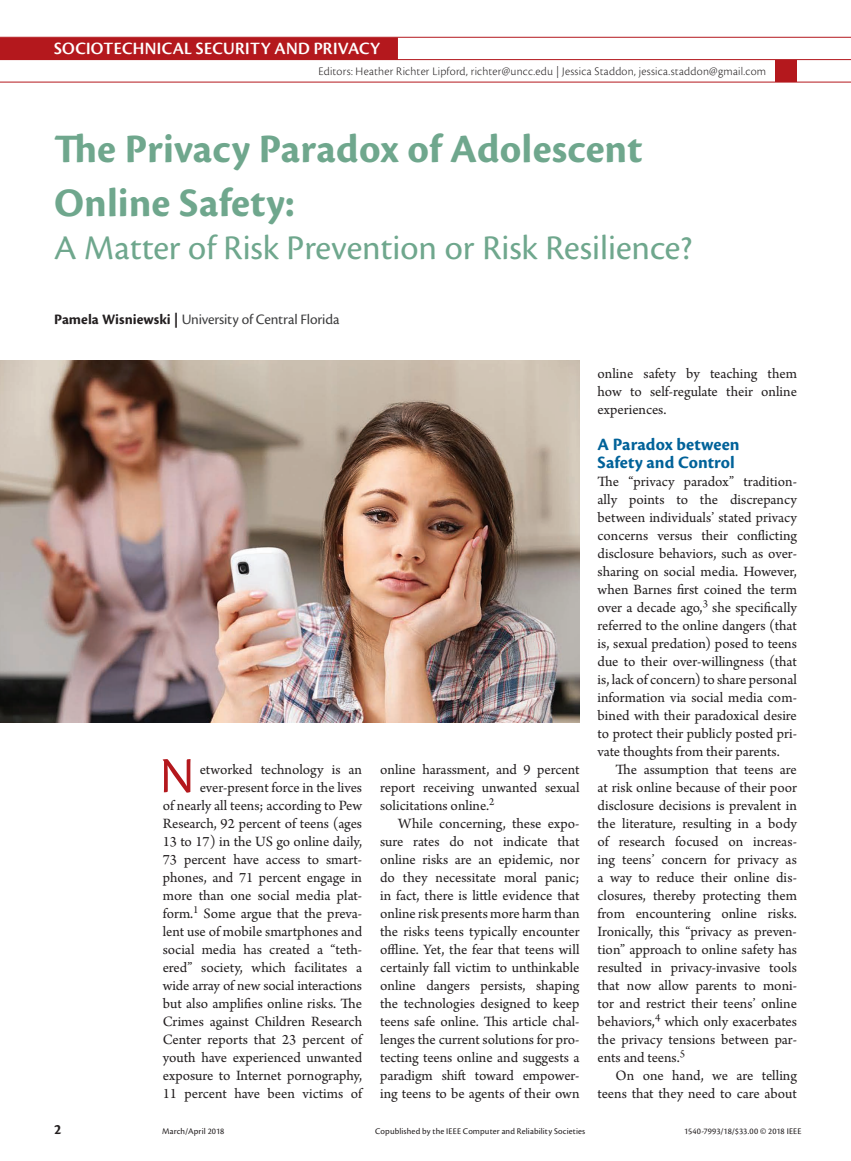
<style>
.page{position:relative;width:851px;height:1161px;background:#fff}
.page>*{position:absolute;margin:0;border:0;box-sizing:border-box;transform-origin:0 0}
.t1{font:52.35px "Cronos Pro";color:#b4181d}
.t2{font:700 42px/54px "Cronos Pro";letter-spacing:.005em;color:#6fa78d}
.t3{font:36px "Cronos Pro";color:#6fa78d}
.t4{font:18px "Cronos Pro Semibold Disp";letter-spacing:.02em;color:#fff}
.t5{font:700 18px/18px "Cronos Pro";letter-spacing:.005em;color:#006299}
.t6{font:15px/18px "Arno Pro";letter-spacing:-.005em;color:#231f20;text-align:justify}
.t7{font:15px "Cronos Pro";letter-spacing:-.01em;color:#3e3e3f}
.t8{font:700 15px "Cronos Pro";color:#231f20}
.t9{font:300 12px "Cronos Pro";letter-spacing:.02em;color:#231f20}
.t10{font:9px "Cronos Pro";letter-spacing:.015em;color:#231f20}
.s1{font-weight:700;color:#231f20}
</style>
<div class="page">
<hr style="left:0;top:37px;width:850px;height:1px;background:#b4181d">
<hr style="left:0;top:59px;width:850px;height:1px;background:#b4181d">
<hr style="left:0;top:82px;width:850px;height:1px;background:#b4181d">
<div style="left:775px;top:60px;width:21px;height:22px;background:#b4181d"></div>
<div style="left:0;top:38px;width:398px;height:22px;background:#b4181d"></div>
<img style="left:0;top:360px;width:579px;height:362px">
<p class="t4" style="left:54px;top:38px;width:327px">SOCIOTECHNICAL SECURITY AND PRIVACY</p>
<p class="t9" style="left:318px;top:64px;width:449px">Editors: Heather Richter Lipford, richter@uncc.edu | Jessica Staddon, jessica.staddon@gmail.com</p>
<h2 class="t2" style="left:54px;top:123px;width:590px">The Privacy Paradox of Adolescent<br>Online Safety:</h2>
<h3 class="t3" style="left:54px;top:227px;width:639px">A Matter of Risk Prevention or Risk Resilience?</h3>
<p class="t7" style="left:54px;top:311px;width:287px"><span class="s1">Pamela Wisniewski |</span> University of Central Florida</p>
<h1 class="t1" style="left:160px;top:746px;width:36px">N</h1>
<p class="t6" style="left:163px;top:761px;width:201px;text-align:right">etworked technology is an ever-present force in the lives<br>of nearly all teens; according to Pew Research, 92 percent of teens (ages 13 to 17) in the US go online daily, 73 percent have access to smart&shy;phones, and 71 percent engage in more than one social media plat&shy;form.<sup>1</sup> Some argue that the preva&shy;lent use of mobile smartphones and social media has created a “teth&shy;ered” society, which facilitates a wide array of new social interactions but also amplifies online risks. The Crimes against Children Research Center reports that 23 percent of youth have experienced unwanted exposure to Internet pornography, 11 percent have been victims of</p>
<p class="t6" style="left:380px;top:761px;width:201px">online harassment, and 9 percent report receiving unwanted sexual solicitations online.<sup>2</sup></p>
<p class="t6" style="left:380px;top:815px;width:201px;text-indent:18px">While concerning, these expo&shy;sure rates do not indicate that online risks are an epidemic, nor do they necessitate moral panic; in fact, there is little evidence that online risk presents more harm than the risks teens typically encounter offline. Yet, the fear that teens will certainly fall victim to unthinkable online dangers persists, shaping the technologies designed to keep teens safe online. This article chal&shy;lenges the current solutions for pro&shy;tecting teens online and suggests a paradigm shift toward empower&shy;ing teens to be agents of their own</p>
<p class="t6" style="left:597px;top:365px;width:201px">online safety by teaching them how to self-regulate their online experiences.</p>
<p class="t5" style="left:597px;top:436px;width:144px">A Paradox between<br>Safety and Control</p>
<p class="t6" style="left:597px;top:473px;width:201px">The “privacy paradox” tradition&shy;ally points to the discrepancy between individuals’ stated privacy concerns versus their conflicting disclosure behaviors, such as over&shy;sharing on social media. However, when Barnes first coined the term over a decade ago,<sup>3</sup> she specifically referred to the online dangers (that is, sexual predation) posed to teens due to their over-willingness (that is, lack of concern) to share personal information via social media com&shy;bined with their paradoxical desire to protect their publicly posted pri&shy;vate thoughts from their parents.</p>
<p class="t6" style="left:597px;top:761px;width:201px;text-indent:18px">The assumption that teens are at risk online because of their poor disclosure decisions is prevalent in the literature, resulting in a body of research focused on increas&shy;ing teens’ concern for privacy as a way to reduce their online dis&shy;closures, thereby protecting them from encountering online risks.<br>Ironically, this “privacy as preven&shy;tion” approach to online safety has resulted in privacy-invasive tools that now allow parents to moni&shy;tor and restrict their teens’ online behaviors,<sup>4</sup> which only exacerbates the privacy tensions between par&shy;ents and teens.<sup>5</sup></p>
<p class="t6" style="left:597px;top:1067px;width:201px;text-align:right">On one hand, we are telling teens that they need to care about</p>
<p class="t8" style="left:54px;top:1121px;width:9px">2</p>
<p class="t10" style="left:162px;top:1126px;width:64px">March/April 2018</p>
<p class="t10" style="left:375px;top:1126px;width:212px">Copublished by the IEEE Computer and Reliability Societies</p>
<p class="t10" style="left:684px;top:1126px;width:119px">1540-7993/18/$33.00 © 2018 IEEE</p>
</div>
